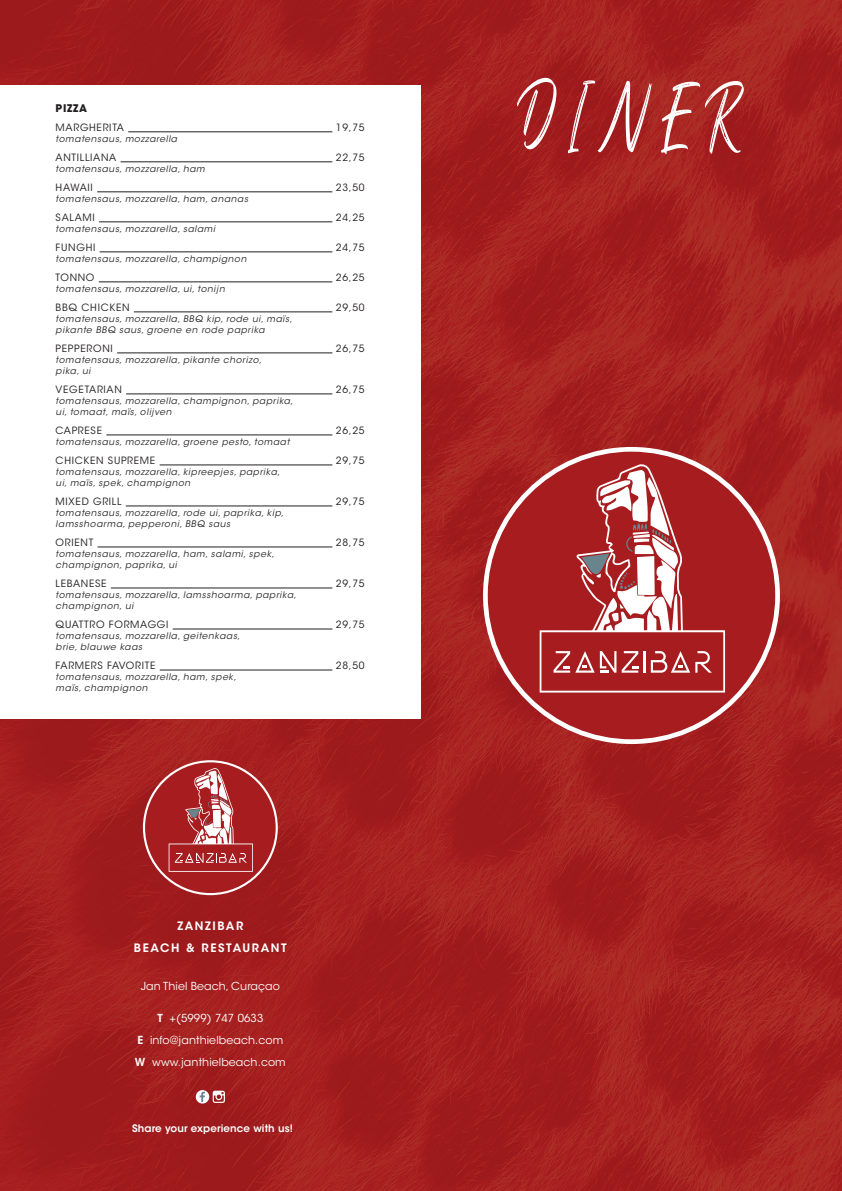
<style>
.page{position:relative;width:842px;height:1191px;background:#fff}
.page>*{position:absolute;margin:0;border:0;box-sizing:border-box;transform-origin:0 0}
.t1{font:103.8px "Orchide";letter-spacing:.2em;color:#fff;scale:.8 1}
.t2{font:600 11.5px "ITC Avant Garde Std";letter-spacing:.14em;color:#fff}
.t3{font:11px "ITC Avant Garde Std";letter-spacing:.01em;color:#fff}
.t4{font:700 10.5px "ITC Avant Garde Std";letter-spacing:.07em;color:#231f20}
.t5{font:600 10.3px "ITC Avant Garde Std";letter-spacing:.01em;color:#fff}
.t6{font:10px "ITC Avant Garde Std";letter-spacing:.07em;color:#231f20}
.t7{font:italic 9px "ITC Avant Garde Std";letter-spacing:.07em;color:#231f20}
.s1{font-weight:600}
</style>
<div class="page">
<img style="left:0;top:0;width:842px;height:1191px">
<svg style="left:196px;top:1090px;width:29px;height:13px"></svg>
<svg style="left:483px;top:447px;width:297px;height:297px;background:#ad3233"></svg>
<svg style="left:540px;top:463px;width:185px;height:229px;background:#ac2d30"></svg>
<hr style="left:643px;top:651px;width:3px;height:21px;background:#fff">
<svg style="left:622px;top:651px;width:16px;height:21px"></svg>
<svg style="left:651px;top:651px;width:61px;height:21px"></svg>
<svg style="left:553px;top:651px;width:63px;height:21px"></svg>
<svg style="left:582px;top:469px;width:96px;height:152px"></svg>
<svg style="left:143px;top:760px;width:135px;height:135px;background:#b13d3f"></svg>
<div style="left:0;top:85px;width:421px;height:633px;background:#fff"></div>
<hr style="left:128px;top:132px;width:204px;height:1px;background:#231f20">
<hr style="left:121px;top:162px;width:211px;height:1px;background:#231f20">
<hr style="left:97px;top:192px;width:235px;height:1px;background:#231f20">
<hr style="left:99px;top:222px;width:233px;height:1px;background:#231f20">
<hr style="left:100px;top:252px;width:232px;height:1px;background:#231f20">
<hr style="left:99px;top:282px;width:233px;height:1px;background:#231f20">
<hr style="left:134px;top:312px;width:198px;height:1px;background:#231f20">
<hr style="left:117px;top:353px;width:215px;height:1px;background:#231f20">
<hr style="left:126px;top:394px;width:206px;height:1px;background:#231f20">
<hr style="left:106px;top:435px;width:226px;height:1px;background:#231f20">
<hr style="left:160px;top:465px;width:172px;height:1px;background:#231f20">
<hr style="left:126px;top:506px;width:206px;height:1px;background:#231f20">
<hr style="left:98px;top:547px;width:234px;height:1px;background:#231f20">
<hr style="left:111px;top:588px;width:221px;height:1px;background:#231f20">
<hr style="left:173px;top:629px;width:159px;height:1px;background:#231f20">
<hr style="left:160px;top:670px;width:172px;height:1px;background:#231f20">
<p class="t4" style="left:56px;top:101px;width:33px">PIZZA</p>
<p class="t6" style="left:56px;top:121px;width:70px">MARGHERITA</p>
<p class="t6" style="left:336px;top:121px;width:30px">19,75</p>
<p class="t7" style="left:56px;top:133px;width:123px">tomatensaus, mozzarella</p>
<p class="t6" style="left:56px;top:151px;width:62px">ANTILLIANA</p>
<p class="t6" style="left:336px;top:151px;width:30px">22,75</p>
<p class="t7" style="left:56px;top:163px;width:151px">tomatensaus, mozzarella, ham</p>
<p class="t6" style="left:56px;top:181px;width:39px">HAWAII</p>
<p class="t6" style="left:336px;top:181px;width:30px">23,50</p>
<p class="t7" style="left:56px;top:193px;width:194px">tomatensaus, mozzarella, ham, ananas</p>
<p class="t6" style="left:56px;top:211px;width:41px">SALAMI</p>
<p class="t6" style="left:336px;top:211px;width:30px">24,25</p>
<p class="t7" style="left:56px;top:223px;width:161px">tomatensaus, mozzarella, salami</p>
<p class="t6" style="left:56px;top:241px;width:41px">FUNGHI</p>
<p class="t6" style="left:336px;top:241px;width:30px">24,75</p>
<p class="t7" style="left:56px;top:253px;width:192px">tomatensaus, mozzarella, champignon</p>
<p class="t6" style="left:56px;top:271px;width:40px">TONNO</p>
<p class="t6" style="left:336px;top:271px;width:30px">26,25</p>
<p class="t7" style="left:56px;top:283px;width:171px">tomatensaus, mozzarella, ui, tonijn</p>
<p class="t6" style="left:56px;top:301px;width:75px">BBQ CHICKEN</p>
<p class="t6" style="left:336px;top:301px;width:30px">29,50</p>
<p class="t7" style="left:56px;top:313px;width:238px">tomatensaus, mozzarella, BBQ kip, rode ui, maïs,</p>
<p class="t7" style="left:56px;top:324px;width:211px">pikante BBQ saus, groene en rode paprika</p>
<p class="t6" style="left:56px;top:342px;width:59px">PEPPERONI</p>
<p class="t6" style="left:336px;top:342px;width:30px">26,75</p>
<p class="t7" style="left:56px;top:354px;width:208px">tomatensaus, mozzarella, pikante chorizo,</p>
<p class="t7" style="left:56px;top:365px;width:36px">pika, ui</p>
<p class="t6" style="left:56px;top:383px;width:68px">VEGETARIAN</p>
<p class="t6" style="left:336px;top:383px;width:30px">26,75</p>
<p class="t7" style="left:56px;top:395px;width:239px">tomatensaus, mozzarella, champignon, paprika,</p>
<p class="t7" style="left:56px;top:406px;width:117px">ui, tomaat, maïs, olijven</p>
<p class="t6" style="left:56px;top:424px;width:48px">CAPRESE</p>
<p class="t6" style="left:336px;top:424px;width:30px">26,25</p>
<p class="t7" style="left:56px;top:436px;width:235px">tomatensaus, mozzarella, groene pesto, tomaat</p>
<p class="t6" style="left:56px;top:454px;width:101px">CHICKEN SUPREME</p>
<p class="t6" style="left:336px;top:454px;width:30px">29,75</p>
<p class="t7" style="left:56px;top:466px;width:226px">tomatensaus, mozzarella, kipreepjes, paprika,</p>
<p class="t7" style="left:56px;top:477px;width:136px">ui, maïs, spek, champignon</p>
<p class="t6" style="left:56px;top:495px;width:67px">MIXED GRILL</p>
<p class="t6" style="left:336px;top:495px;width:30px">29,75</p>
<p class="t7" style="left:56px;top:507px;width:230px">tomatensaus, mozzarella, rode ui, paprika, kip,</p>
<p class="t7" style="left:56px;top:518px;width:176px">lamsshoarma, pepperoni, BBQ saus</p>
<p class="t6" style="left:56px;top:536px;width:39px">ORIENT</p>
<p class="t6" style="left:336px;top:536px;width:30px">28,75</p>
<p class="t7" style="left:56px;top:548px;width:220px">tomatensaus, mozzarella, ham, salami, spek,</p>
<p class="t7" style="left:56px;top:559px;width:123px">champignon, paprika, ui</p>
<p class="t6" style="left:56px;top:577px;width:52px">LEBANESE</p>
<p class="t6" style="left:336px;top:577px;width:30px">29,75</p>
<p class="t7" style="left:56px;top:589px;width:242px">tomatensaus, mozzarella, lamsshoarma, paprika,</p>
<p class="t7" style="left:56px;top:600px;width:79px">champignon, ui</p>
<p class="t6" style="left:56px;top:618px;width:114px">QUATTRO FORMAGGI</p>
<p class="t6" style="left:336px;top:618px;width:30px">29,75</p>
<p class="t7" style="left:56px;top:630px;width:186px">tomatensaus, mozzarella, geitenkaas,</p>
<p class="t7" style="left:56px;top:641px;width:88px">brie, blauwe kaas</p>
<p class="t6" style="left:56px;top:659px;width:101px">FARMERS FAVORITE</p>
<p class="t6" style="left:336px;top:659px;width:30px">28,50</p>
<p class="t7" style="left:56px;top:671px;width:182px">tomatensaus, mozzarella, ham, spek,</p>
<p class="t7" style="left:56px;top:682px;width:93px">maïs, champignon</p>
<p class="t2" style="left:177px;top:918px;width:68px">ZANZIBAR</p>
<p class="t2" style="left:134px;top:940px;width:154px">BEACH &amp; RESTAURANT</p>
<p class="t3" style="left:141px;top:979px;width:141px">Jan Thiel Beach, Curaçao</p>
<p class="t3" style="left:157px;top:1011px;width:107px"><span class="s1">T</span> +(5999) 747 0633</p>
<p class="t3" style="left:137px;top:1033px;width:147px"><span class="s1">E</span> info@janthielbeach.com</p>
<p class="t3" style="left:135px;top:1055px;width:152px"><span class="s1">W</span> www.janthielbeach.com</p>
<p class="t5" style="left:132px;top:1121px;width:162px">Share your experience with us!</p>
<p class="t1" style="left:520px;top:69px;width:276px">DINER</p>
</div>
